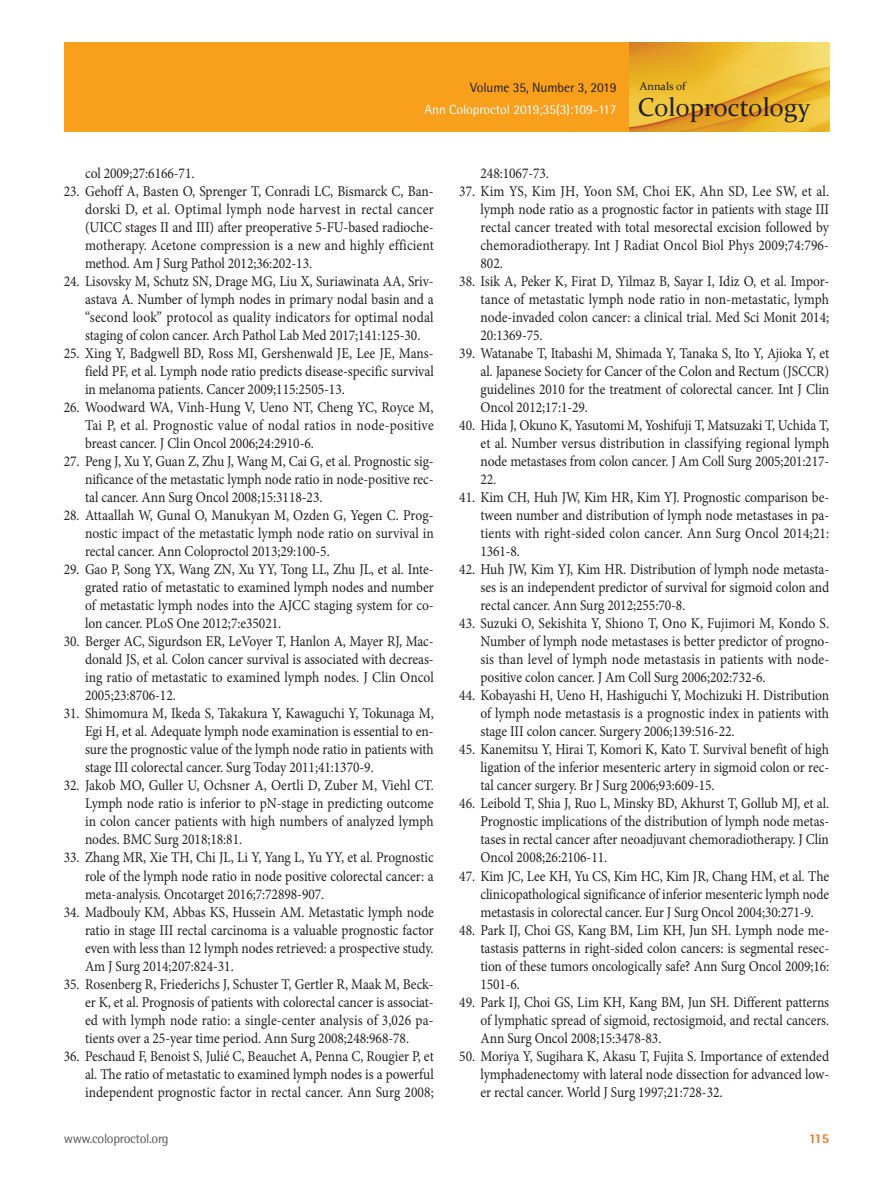
<style>
.page{position:relative;width:893px;height:1191px;background:#fff}
.page>*{position:absolute;margin:0;border:0;box-sizing:border-box;transform-origin:0 0}
.t1{font:25.95px "Constantia";color:#231f20}
.참고문헌2{font:15px/18px "Minion Pro";letter-spacing:-.005em;color:#231f20;text-align:justify;scale:.9 1}
.t2{font:13.5px "Rotis Semi Sans Std";letter-spacing:-.01em;color:#fff}
.t3{font:13.5px "Rotis Semi Sans Std";letter-spacing:-.01em;color:#231f20}
.t4{font:13.5px "Rotis Semi Sans Std";letter-spacing:-.025em;color:#57585a}
.t5{font:800 13.5px "Rotis Semi Sans Std";color:#f47721}
.t6{font:11.25px "Constantia";color:#231f20}
</style>
<div class="page">
<div style="left:64px;top:43px;width:565px;height:89px;background:#f89f1c"></div>
<img style="left:629px;top:43px;width:200px;height:89px">
<p class="t3" style="left:470px;top:80px;width:148px">Volume 35, Number 3, 2019</p>
<p class="t2" style="left:425px;top:102px;width:194px">Ann Coloproctol 2019;35(3):109-117</p>
<p class="t6" style="left:640px;top:79px;width:47px">Annals of</p>
<h1 class="t1" style="left:638px;top:90px;width:174px">Coloproctology</h1>
<p class="참고문헌2" style="left:85px;top:164px;width:123px">col 2009;27:6166-71.</p>
<p class="참고문헌2" style="left:85px;top:182px;width:389px;text-indent:-21px">23. Gehoff A, Basten O, Sprenger T, Conradi LC, Bismarck C, Ban&shy;dorski D, et al. Optimal lymph node harvest in rectal cancer (UICC stages II and III) after preoperative 5-FU-based radioche&shy;motherapy. Acetone compression is a new and highly efficient method. Am J Surg Pathol 2012;36:202-13.</p>
<p class="참고문헌2" style="left:85px;top:272px;width:389px;text-indent:-21px">24. Lisovsky M, Schutz SN, Drage MG, Liu X, Suriawinata AA, Sriv&shy;astava A. Number of lymph nodes in primary nodal basin and a “second look” protocol as quality indicators for optimal nodal staging of colon cancer. Arch Pathol Lab Med 2017;141:125-30.</p>
<p class="참고문헌2" style="left:85px;top:344px;width:389px;text-indent:-21px">25. Xing Y, Badgwell BD, Ross MI, Gershenwald JE, Lee JE, Mans&shy;field PF, et al. Lymph node ratio predicts disease-specific survival in melanoma patients. Cancer 2009;115:2505-13.</p>
<p class="참고문헌2" style="left:85px;top:398px;width:389px;text-indent:-21px">26. Woodward WA, Vinh-Hung V, Ueno NT, Cheng YC, Royce M, Tai P, et al. Prognostic value of nodal ratios in node-positive breast cancer. J Clin Oncol 2006;24:2910-6.</p>
<p class="참고문헌2" style="left:85px;top:452px;width:389px;text-indent:-21px">27. Peng J, Xu Y, Guan Z, Zhu J, Wang M, Cai G, et al. Prognostic sig&shy;nificance of the metastatic lymph node ratio in node-positive rec&shy;tal cancer. Ann Surg Oncol 2008;15:3118-23.</p>
<p class="참고문헌2" style="left:85px;top:506px;width:389px;text-indent:-21px">28. Attaallah W, Gunal O, Manukyan M, Ozden G, Yegen C. Prog&shy;nostic impact of the metastatic lymph node ratio on survival in rectal cancer. Ann Coloproctol 2013;29:100-5.</p>
<p class="참고문헌2" style="left:85px;top:560px;width:389px;text-indent:-21px">29. Gao P, Song YX, Wang ZN, Xu YY, Tong LL, Zhu JL, et al. Inte&shy;grated ratio of metastatic to examined lymph nodes and number of metastatic lymph nodes into the AJCC staging system for co&shy;lon cancer. PLoS One 2012;7:e35021.</p>
<p class="참고문헌2" style="left:85px;top:632px;width:389px;text-indent:-21px">30. Berger AC, Sigurdson ER, LeVoyer T, Hanlon A, Mayer RJ, Mac&shy;donald JS, et al. Colon cancer survival is associated with decreas&shy;ing ratio of metastatic to examined lymph nodes. J Clin Oncol 2005;23:8706-12.</p>
<p class="참고문헌2" style="left:85px;top:704px;width:389px;text-indent:-21px">31. Shimomura M, Ikeda S, Takakura Y, Kawaguchi Y, Tokunaga M, Egi H, et al. Adequate lymph node examination is essential to en&shy;sure the prognostic value of the lymph node ratio in patients with stage III colorectal cancer. Surg Today 2011;41:1370-9.</p>
<p class="참고문헌2" style="left:85px;top:776px;width:389px;text-indent:-21px">32. Jakob MO, Guller U, Ochsner A, Oertli D, Zuber M, Viehl CT.<br>Lymph node ratio is inferior to pN-stage in predicting outcome in colon cancer patients with high numbers of analyzed lymph nodes. BMC Surg 2018;18:81.</p>
<p class="참고문헌2" style="left:85px;top:848px;width:389px;text-indent:-21px">33. Zhang MR, Xie TH, Chi JL, Li Y, Yang L, Yu YY, et al. Prognostic role of the lymph node ratio in node positive colorectal cancer: a meta-analysis. Oncotarget 2016;7:72898-907.</p>
<p class="참고문헌2" style="left:85px;top:902px;width:389px;text-indent:-21px">34. Madbouly KM, Abbas KS, Hussein AM. Metastatic lymph node ratio in stage III rectal carcinoma is a valuable prognostic factor even with less than 12 lymph nodes retrieved: a prospective study.<br>Am J Surg 2014;207:824-31.</p>
<p class="참고문헌2" style="left:85px;top:974px;width:389px;text-indent:-21px">35. Rosenberg R, Friederichs J, Schuster T, Gertler R, Maak M, Beck&shy;er K, et al. Prognosis of patients with colorectal cancer is associat&shy;ed with lymph node ratio: a single-center analysis of 3,026 pa&shy;tients over a 25-year time period. Ann Surg 2008;248:968-78.</p>
<p class="참고문헌2" style="left:85px;top:1046px;width:389px;text-indent:-21px">36. Peschaud F, Benoist S, Julié C, Beauchet A, Penna C, Rougier P, et al. The ratio of metastatic to examined lymph nodes is a powerful independent prognostic factor in rectal cancer. Ann Surg 2008;</p>
<p class="t4" style="left:64px;top:1130px;width:106px">www.coloproctol.org</p>
<p class="참고문헌2" style="left:480px;top:164px;width:78px">248:1067-73.</p>
<p class="참고문헌2" style="left:480px;top:182px;width:389px;text-indent:-21px">37. Kim YS, Kim JH, Yoon SM, Choi EK, Ahn SD, Lee SW, et al. lymph node ratio as a prognostic factor in patients with stage III rectal cancer treated with total mesorectal excision followed by chemoradiotherapy. Int J Radiat Oncol Biol Phys 2009;74:796- 802.</p>
<p class="참고문헌2" style="left:480px;top:272px;width:389px;text-indent:-21px">38. Isik A, Peker K, Firat D, Yilmaz B, Sayar I, Idiz O, et al. Impor&shy;tance of metastatic lymph node ratio in non-metastatic, lymph node-invaded colon cancer: a clinical trial. Med Sci Monit 2014; 20:1369-75.</p>
<p class="참고문헌2" style="left:480px;top:344px;width:389px;text-indent:-21px">39. Watanabe T, Itabashi M, Shimada Y, Tanaka S, Ito Y, Ajioka Y, et al. Japanese Society for Cancer of the Colon and Rectum (JSCCR) guidelines 2010 for the treatment of colorectal cancer. Int J Clin Oncol 2012;17:1-29.</p>
<p class="참고문헌2" style="left:480px;top:416px;width:389px;text-indent:-21px">40. Hida J, Okuno K, Yasutomi M, Yoshifuji T, Matsuzaki T, Uchida T, et al. Number versus distribution in classifying regional lymph node metastases from colon cancer. J Am Coll Surg 2005;201:217- 22.</p>
<p class="참고문헌2" style="left:480px;top:488px;width:389px;text-indent:-21px">41. Kim CH, Huh JW, Kim HR, Kim YJ. Prognostic comparison be&shy;tween number and distribution of lymph node metastases in pa&shy;tients with right-sided colon cancer. Ann Surg Oncol 2014;21:<br>1361-8.</p>
<p class="참고문헌2" style="left:480px;top:560px;width:389px;text-indent:-21px">42. Huh JW, Kim YJ, Kim HR. Distribution of lymph node metasta&shy;ses is an independent predictor of survival for sigmoid colon and rectal cancer. Ann Surg 2012;255:70-8.</p>
<p class="참고문헌2" style="left:480px;top:614px;width:389px;text-indent:-21px">43. Suzuki O, Sekishita Y, Shiono T, Ono K, Fujimori M, Kondo S.<br>Number of lymph node metastases is better predictor of progno&shy;sis than level of lymph node metastasis in patients with node&shy;positive colon cancer. J Am Coll Surg 2006;202:732-6.</p>
<p class="참고문헌2" style="left:480px;top:686px;width:389px;text-indent:-21px">44. Kobayashi H, Ueno H, Hashiguchi Y, Mochizuki H. Distribution of lymph node metastasis is a prognostic index in patients with stage III colon cancer. Surgery 2006;139:516-22.</p>
<p class="참고문헌2" style="left:480px;top:740px;width:389px;text-indent:-21px">45. Kanemitsu Y, Hirai T, Komori K, Kato T. Survival benefit of high ligation of the inferior mesenteric artery in sigmoid colon or rec&shy;tal cancer surgery. Br J Surg 2006;93:609-15.</p>
<p class="참고문헌2" style="left:480px;top:794px;width:389px;text-indent:-21px">46. Leibold T, Shia J, Ruo L, Minsky BD, Akhurst T, Gollub MJ, et al.<br>Prognostic implications of the distribution of lymph node metas&shy;tases in rectal cancer after neoadjuvant chemoradiotherapy. J Clin Oncol 2008;26:2106-11.</p>
<p class="참고문헌2" style="left:480px;top:866px;width:389px;text-indent:-21px">47. Kim JC, Lee KH, Yu CS, Kim HC, Kim JR, Chang HM, et al. The clinicopathological significance of inferior mesenteric lymph node metastasis in colorectal cancer. Eur J Surg Oncol 2004;30:271-9.</p>
<p class="참고문헌2" style="left:480px;top:920px;width:389px;text-indent:-21px">48. Park IJ, Choi GS, Kang BM, Lim KH, Jun SH. Lymph node me&shy;tastasis patterns in right-sided colon cancers: is segmental resec&shy;tion of these tumors oncologically safe? Ann Surg Oncol 2009;16:<br>1501-6.</p>
<p class="참고문헌2" style="left:480px;top:992px;width:389px;text-indent:-21px">49. Park IJ, Choi GS, Lim KH, Kang BM, Jun SH. Different patterns of lymphatic spread of sigmoid, rectosigmoid, and rectal cancers.<br>Ann Surg Oncol 2008;15:3478-83.</p>
<p class="참고문헌2" style="left:480px;top:1046px;width:389px;text-indent:-21px">50. Moriya Y, Sugihara K, Akasu T, Fujita S. Importance of extended lymphadenectomy with lateral node dissection for advanced low&shy;er rectal cancer. World J Surg 1997;21:728-32.</p>
<p class="t5" style="left:809px;top:1129px;width:22px">115</p>
</div>
